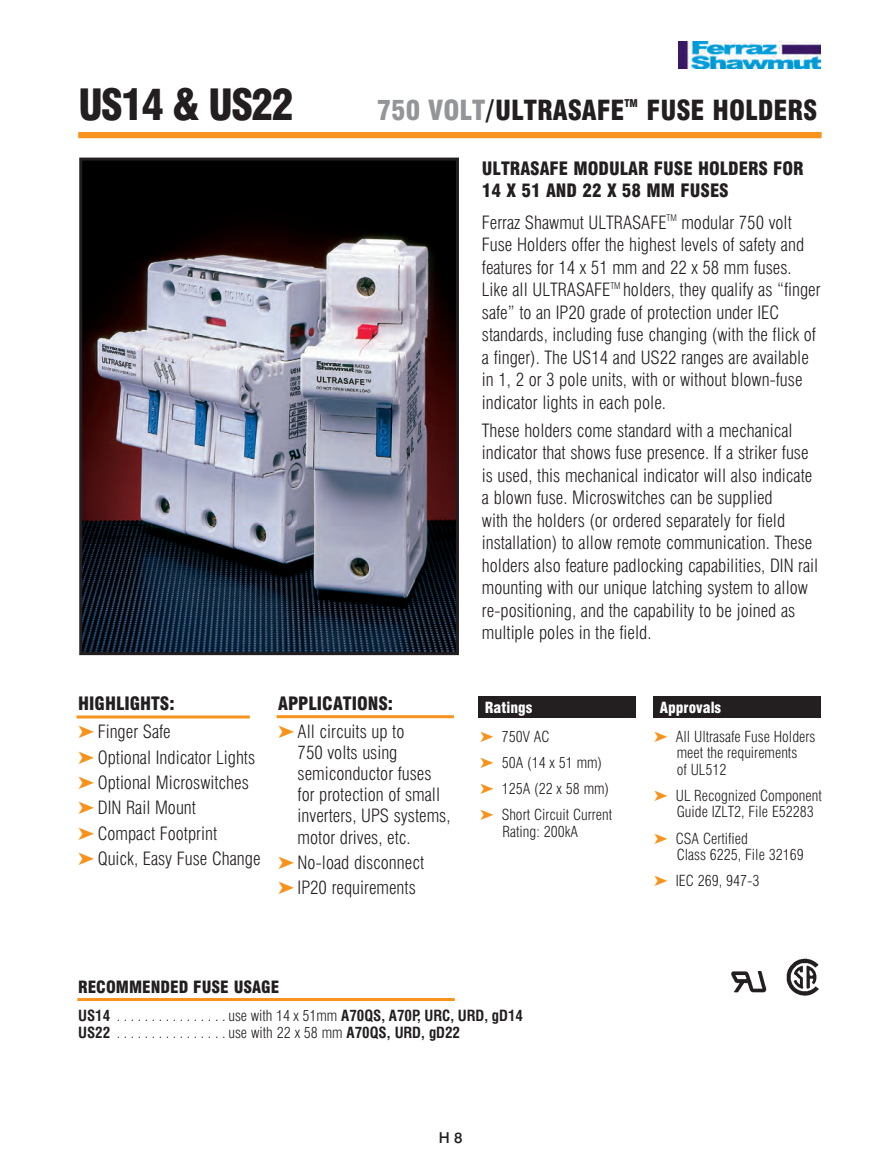
<style>
.page{position:relative;width:896px;height:1166px;background:#fff}
.page>*{position:absolute;margin:0;border:0;box-sizing:border-box;transform-origin:0 0}
.t1{font:900 condensed 42px "Swiss 721 BT";letter-spacing:-.05em;color:#231f20}
.t2{font:900 condensed 27px "Swiss 721 BT";color:#231f20}
.HighApp_List{font:300 condensed 18px/22.5px "Swiss 721 BT";color:#231f20}
.subhead{font:900 condensed 18px/22.5px "Swiss 721 BT";color:#231f20}
.t3{font:900 condensed 16.5px "Swiss 721 BT";color:#231f20}
.RatingsApproval_List{font:300 condensed 15px/16.5px "Swiss 721 BT";color:#231f20}
.t4{font:700 condensed 15px "Swiss 721 BT";color:#231f20}
.undersubhead{font:300 condensed 15px "Swiss 721 BT";color:#231f20}
.t5{font:900 condensed 15px "Swiss 721 BT";color:#fff}
.t6{font:15px/26.2px "Zapf Dingbats ITC";color:#f7931d;text-align:justify}
.undersubhead-2{font:500 15px "Swiss 721 BT";color:#231f20}
.t7{font:900 condensed 10.5px "Swiss 721 BT";color:#231f20}
.s1{color:#939598}
.s2{color:#f7931d}
.s3{font-weight:300}
.s4{font-weight:700}
</style>
<div class="page">
<img style="left:678px;top:41px;width:142px;height:27px">
<div style="left:78px;top:132px;width:743px;height:6px;background:#f7931d"></div>
<img style="left:83px;top:162px;width:372px;height:489px">
<div style="left:79px;top:158px;width:380px;height:497px;border:3px solid #231f20"></div>
<div style="left:478px;top:696px;width:158px;height:22px;background:#231f20"></div>
<div style="left:653px;top:696px;width:167px;height:22px;background:#231f20"></div>
<hr style="left:276px;top:715px;width:178px;height:3px;background:#f7931d">
<hr style="left:76px;top:715px;width:174px;height:3px;background:#f7931d">
<hr style="left:77px;top:998px;width:377px;height:3px;background:#f7931d">
<img style="left:786px;top:958px;width:32px;height:37px">
<img style="left:731px;top:971px;width:36px;height:22px">
<p class="t1" style="left:78px;top:79px;width:217px">US14 &amp; US22</p>
<p class="t2" style="left:377px;top:94px;width:134px"><span class="s1">750 VOLT</span>/ULTRASAFE</p>
<p class="t7" style="left:624px;top:96px;width:15px">TM</p>
<p class="t2" style="left:646px;top:94px;width:15px">FUSE</p>
<p class="t2" style="left:712px;top:94px;width:16px">HOLDERS</p>
<p class="subhead" style="left:482px;top:157px;width:323px">ULTRASAFE MODULAR FUSE HOLDERS FOR<br>14 X 51 AND 22 X 58 MM FUSES</p>
<p class="HighApp_List" style="left:482px;top:211px;width:340px">Ferraz Shawmut ULTRASAFE<sup>TM</sup> modular 750 volt Fuse Holders offer the highest levels of safety and features for 14 x 51 mm and 22 x 58 mm fuses.<br>Like all ULTRASAFE<sup>TM</sup> holders, they qualify as “finger safe” to an IP20 grade of protection under IEC standards, including fuse changing (with the flick of a finger). The US14 and US22 ranges are available in 1, 2 or 3 pole units, with or without blown-fuse indicator lights in each pole.</p>
<p class="HighApp_List" style="left:482px;top:419px;width:338px">These holders come standard with a mechanical indicator that shows fuse presence. If a striker fuse is used, this mechanical indicator will also indicate a blown fuse. Microswitches can be supplied<br>with the holders (or ordered separately for field installation) to allow remote communication. These holders also feature padlocking capabilities, DIN rail mounting with our unique latching system to allow re-positioning, and the capability to be joined as multiple poles in the field.</p>
<p class="subhead" style="left:78px;top:692px;width:98px">HIGHLIGHTS:</p>
<p class="HighApp_List" style="left:78px;top:720px;width:94px"><span class="s2">➤</span> Finger Safe</p>
<p class="HighApp_List" style="left:78px;top:746px;width:178px"><span class="s2">➤</span> Optional Indicator Lights</p>
<p class="HighApp_List" style="left:78px;top:771px;width:172px"><span class="s2">➤</span> Optional Microswitches</p>
<p class="HighApp_List" style="left:78px;top:796px;width:119px"><span class="s2">➤</span> DIN Rail Mount</p>
<p class="HighApp_List" style="left:78px;top:822px;width:140px"><span class="s2">➤</span> Compact Footprint</p>
<p class="HighApp_List" style="left:78px;top:847px;width:184px"><span class="s2">➤</span> Quick, Easy Fuse Change</p>
<p class="subhead" style="left:278px;top:692px;width:117px">APPLICATIONS:</p>
<p class="t5" style="left:660px;top:698px;width:63px">APPROVALS</p>
<p class="HighApp_List" style="left:297px;top:721px;width:154px;line-height:21px;text-indent:-19px"><span class="s2">➤</span> All circuits up to<br>750 volts using semiconductor fuses for protection of small inverters, UPS systems, motor drives, etc.</p>
<p class="HighApp_List" style="left:278px;top:851px;width:147px"><span class="s2">➤</span> No-load disconnect</p>
<p class="HighApp_List" style="left:278px;top:876px;width:139px"><span class="s2">➤</span> IP20 requirements</p>
<p class="t5" style="left:485px;top:698px;width:49px">RATINGS</p>
<p class="RatingsApproval_List" style="left:501px;top:727px;width:49px">750V AC</p>
<p class="RatingsApproval_List" style="left:501px;top:754px;width:102px">50A (14 x 51 mm)</p>
<p class="RatingsApproval_List" style="left:501px;top:780px;width:109px">125A (22 x 58 mm)</p>
<p class="RatingsApproval_List" style="left:501px;top:806px;width:112px">Short Circuit Current<br>Rating: 200kA</p>
<p class="RatingsApproval_List" style="left:675px;top:727px;width:141px">All Ultrasafe Fuse Holders meet the requirements<br>of UL512</p>
<p class="RatingsApproval_List" style="left:675px;top:787px;width:148px">UL Recognized Component<br>Guide IZLT2, File E52283</p>
<p class="RatingsApproval_List" style="left:675px;top:829px;width:129px">CSA Certified<br>Class 6225, File 32169</p>
<p class="RatingsApproval_List" style="left:675px;top:872px;width:85px">IEC 269, 947-3</p>
<p class="t6" style="left:480px;top:723px;width:15px">➤ ➤ ➤ ➤</p>
<p class="t3" style="left:78px;top:976px;width:203px">RECOMMENDED FUSE USAGE</p>
<p class="t4" style="left:228px;top:1006px;width:296px"><span class="s3">use with 14 x 51mm</span> A70QS, A70P, URC, URD, gD14</p>
<p class="undersubhead" style="left:228px;top:1023px;width:233px">use with 22 x 58 mm <span class="s4">A70QS, URD, gD22</span></p>
<p class="undersubhead-2" style="left:438px;top:1128px;width:12px">H</p>
<p class="undersubhead-2" style="left:438px;top:1131px;width:12px">H</p>
</div>
